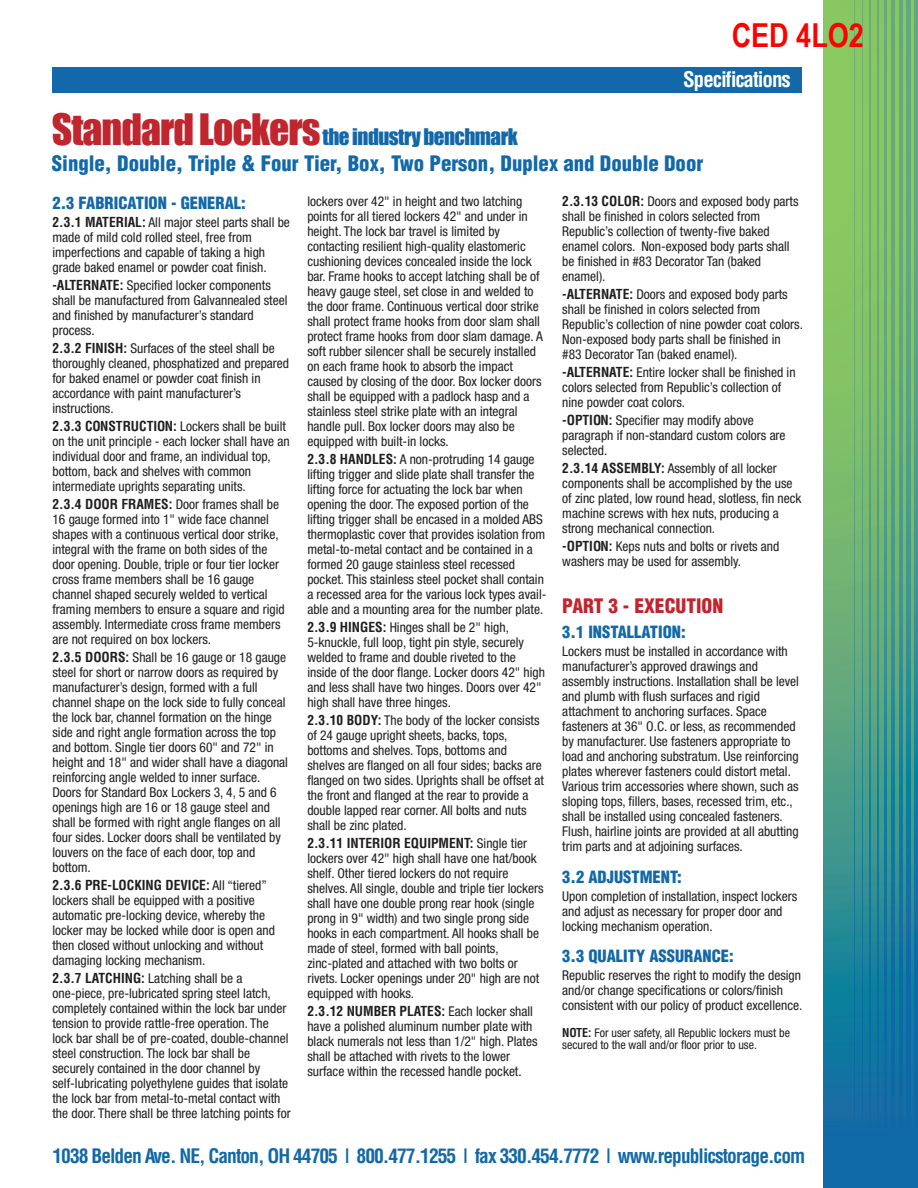
<style>
.page{position:relative;width:918px;height:1188px;background:#fff}
.page>*{position:absolute;margin:0;border:0;box-sizing:border-box;transform-origin:0 0}
.t1{font:700 33px "Arial Narrow";color:#f00}
.t2{font:21px "Impact";letter-spacing:-.025em;color:#1268a8}
.t3{font:700 condensed 21px "Helvetica";letter-spacing:-.05em;color:#fff}
.t4{font:900 condensed 20.85px "Helvetica";color:#1268a8}
.t5{font:700 condensed 19.5px "Helvetica";letter-spacing:-.05em;color:#1268a8}
.t6{font:900 condensed 19.5px "Helvetica";color:#c1252d}
.t7{font:900 condensed 16.5px "Helvetica";color:#1268a8}
.t8{font:condensed 13.5px/15px "Helvetica Neue";color:#201d1e}
.t9{font:700 condensed 13.5px "Helvetica";color:#201d1e}
.t10{font:condensed 12px/12px "Helvetica Neue";color:#201d1e}
.s1{font-size:39.75px;color:#c1252d}
.s2{font-family:"Helvetica";font-weight:700}
.s3{font-family:"Helvetica Neue";font-weight:400}
</style>
<div class="page">
<svg style="left:846px;top:0;width:72px;height:1188px"></svg>
<svg style="left:823px;top:0;width:8px;height:1188px"></svg>
<svg style="left:831px;top:0;width:8px;height:1188px"></svg>
<svg style="left:839px;top:0;width:7px;height:1188px"></svg>
<svg style="left:847px;top:0;width:7px;height:1188px"></svg>
<svg style="left:855px;top:0;width:6px;height:1188px"></svg>
<svg style="left:863px;top:0;width:6px;height:1188px"></svg>
<svg style="left:872px;top:0;width:4px;height:1188px"></svg>
<svg style="left:879px;top:0;width:4px;height:1188px"></svg>
<svg style="left:887px;top:0;width:4px;height:1188px"></svg>
<svg style="left:895px;top:0;width:4px;height:1188px"></svg>
<hr style="left:904px;top:0;width:2px;height:1188px;background:#fff">
<hr style="left:912px;top:0;width:1px;height:1188px;background:#fff">
<div style="left:52px;top:68px;width:750px;height:25px;background:#1268a8"></div>
<h1 class="t1" style="left:732px;top:10px;width:134px">CED 4LO2</h1>
<h2 class="t2" style="left:52px;top:128px;width:467px"><span class="s1">Standard Lockers</span> the industry benchmark</h2>
<h2 class="t3" style="left:683px;top:71px;width:109px">Specifications</h2>
<h3 class="t4" style="left:52px;top:155px;width:653px">Single, Double, Triple &amp; Four Tier, Box, Two Person, Duplex and Double Door</h3>
<p class="t7" style="left:52px;top:196px;width:195px">2.3 FABRICATION - GENERAL:</p>
<p class="t8" style="left:52px;top:215px;width:239px"><span class="s2">2.3.1 MATERIAL:</span> All major steel parts shall be made of mild cold rolled steel, free from imperfections and capable of taking a high grade baked enamel or powder coat finish.</p>
<p class="t8" style="left:52px;top:278px;width:237px"><span class="s2">-ALTERNATE:</span> Specified locker components shall be manufactured from Galvannealed steel and finished by manufacturer’s standard process.</p>
<p class="t8" style="left:52px;top:341px;width:238px"><span class="s2">2.3.2 FINISH:</span> Surfaces of the steel shall be thoroughly cleaned, phosphatized and prepared for baked enamel or powder coat finish in accordance with paint manufacturer’s instructions.</p>
<p class="t8" style="left:52px;top:419px;width:239px"><span class="s2">2.3.3 CONSTRUCTION:</span> Lockers shall be built on the unit principle - each locker shall have an individual door and frame, an individual top, bottom, back and shelves with common intermediate uprights separating units.</p>
<p class="t8" style="left:52px;top:497px;width:234px"><span class="s2">2.3.4 DOOR FRAMES:</span> Door frames shall be 16 gauge formed into 1" wide face channel shapes with a continuous vertical door strike, integral with the frame on both sides of the door opening. Double, triple or four tier locker cross frame members shall be 16 gauge channel shaped securely welded to vertical framing members to ensure a square and rigid assembly. Intermediate cross frame members are not required on box lockers.</p>
<p class="t8" style="left:52px;top:650px;width:237px"><span class="s2">2.3.5 DOORS:</span> Shall be 16 gauge or 18 gauge steel for short or narrow doors as required by manufacturer’s design, formed with a full channel shape on the lock side to fully conceal the lock bar, channel formation on the hinge side and right angle formation across the top and bottom. Single tier doors 60" and 72" in height and 18" and wider shall have a diagonal reinforcing angle welded to inner surface.<br>Doors for Standard Box Lockers 3, 4, 5 and 6 openings high are 16 or 18 gauge steel and shall be formed with right angle flanges on all four sides. Locker doors shall be ventilated by louvers on the face of each door, top and bottom.</p>
<p class="t9" style="left:52px;top:879px;width:216px">2.3.6 PRE-LOCKING DEVICE: <span class="s3">All “tiered”</span></p>
<p class="t8" style="left:52px;top:893px;width:224px">lockers shall be equipped with a positive automatic pre-locking device, whereby the locker may be locked while door is open and then closed without unlocking and without damaging locking mechanism.</p>
<p class="t8" style="left:52px;top:971px;width:240px"><span class="s2">2.3.7 LATCHING:</span> Latching shall be a one-piece, pre-lubricated spring steel latch, completely contained within the lock bar under tension to provide rattle-free operation. The lock bar shall be of pre-coated, double-channel steel construction. The lock bar shall be securely contained in the door channel by self-lubricating polyethylene guides that isolate the lock bar from metal-to-metal contact with the door. There shall be three latching points for</p>
<h3 class="t5" style="left:52px;top:1148px;width:754px">1038 Belden Ave. NE, Canton, OH 44705 | 800.477.1255 | fax 330.454.7772 | www.republicstorage.com</h3>
<p class="t8" style="left:562px;top:195px;width:238px"><span class="s2">2.3.13 COLOR:</span> Doors and exposed body parts shall be finished in colors selected from Republic’s collection of twenty-five baked enamel colors. Non-exposed body parts shall be finished in #83 Decorator Tan (baked enamel).</p>
<p class="t8" style="left:562px;top:288px;width:242px"><span class="s2">-ALTERNATE:</span> Doors and exposed body parts shall be finished in colors selected from Republic’s collection of nine powder coat colors.<br>Non-exposed body parts shall be finished in #83 Decorator Tan (baked enamel).</p>
<p class="t8" style="left:562px;top:366px;width:235px"><span class="s2">-ALTERNATE:</span> Entire locker shall be finished in colors selected from Republic’s collection of nine powder coat colors.</p>
<p class="t8" style="left:562px;top:414px;width:225px"><span class="s2">-OPTION:</span> Specifier may modify above paragraph if non-standard custom colors are selected.</p>
<p class="t8" style="left:562px;top:462px;width:241px"><span class="s2">2.3.14 ASSEMBLY:</span> Assembly of all locker components shall be accomplished by the use of zinc plated, low round head, slotless, fin neck machine screws with hex nuts, producing a strong mechanical connection.</p>
<p class="t8" style="left:562px;top:540px;width:219px"><span class="s2">-OPTION:</span> Keps nuts and bolts or rivets and washers may be used for assembly.</p>
<h3 class="t6" style="left:562px;top:598px;width:162px">PART 3 - EXECUTION</h3>
<p class="t7" style="left:562px;top:626px;width:125px">3.1 INSTALLATION:</p>
<p class="t8" style="left:562px;top:645px;width:238px">Lockers must be installed in accordance with manufacturer’s approved drawings and assembly instructions. Installation shall be level and plumb with flush surfaces and rigid attachment to anchoring surfaces. Space fasteners at 36" O.C. or less, as recommended by manufacturer. Use fasteners appropriate to load and anchoring substratum. Use reinforcing plates wherever fasteners could distort metal.<br>Various trim accessories where shown, such as sloping tops, fillers, bases, recessed trim, etc., shall be installed using concealed fasteners.<br>Flush, hairline joints are provided at all abutting trim parts and at adjoining surfaces.</p>
<p class="t7" style="left:562px;top:870px;width:121px">3.2 ADJUSTMENT:</p>
<p class="t8" style="left:562px;top:890px;width:237px">Upon completion of installation, inspect lockers and adjust as necessary for proper door and locking mechanism operation.</p>
<p class="t7" style="left:562px;top:950px;width:173px">3.3 QUALITY ASSURANCE:</p>
<p class="t8" style="left:562px;top:969px;width:242px">Republic reserves the right to modify the design and/or change specifications or colors/finish consistent with our policy of product excellence.</p>
<p class="t10" style="left:562px;top:1028px;width:229px"><span class="s2">NOTE:</span> For user safety, all Republic lockers must be secured to the wall and/or floor prior to use.</p>
<p class="t8" style="left:307px;top:195px;width:237px">lockers over 42" in height and two latching points for all tiered lockers 42" and under in height. The lock bar travel is limited by contacting resilient high-quality elastomeric cushioning devices concealed inside the lock bar. Frame hooks to accept latching shall be of heavy gauge steel, set close in and welded to the door frame. Continuous vertical door strike shall protect frame hooks from door slam shall protect frame hooks from door slam damage. A soft rubber silencer shall be securely installed on each frame hook to absorb the impact caused by closing of the door. Box locker doors shall be equipped with a padlock hasp and a stainless steel strike plate with an integral handle pull. Box locker doors may also be equipped with built-in locks.</p>
<p class="t8" style="left:307px;top:453px;width:241px"><span class="s2">2.3.8 HANDLES:</span> A non-protruding 14 gauge lifting trigger and slide plate shall transfer the lifting force for actuating the lock bar when opening the door. The exposed portion of the lifting trigger shall be encased in a molded ABS thermoplastic cover that provides isolation from metal-to-metal contact and be contained in a formed 20 gauge stainless steel recessed pocket. This stainless steel pocket shall contain a recessed area for the various lock types avail&shy;able and a mounting area for the number plate.</p>
<p class="t8" style="left:307px;top:621px;width:239px"><span class="s2">2.3.9 HINGES:</span> Hinges shall be 2" high, 5-knuckle, full loop, tight pin style, securely welded to frame and double riveted to the inside of the door flange. Locker doors 42" high and less shall have two hinges. Doors over 42" high shall have three hinges.</p>
<p class="t8" style="left:307px;top:714px;width:238px"><span class="s2">2.3.10 BODY:</span> The body of the locker consists of 24 gauge upright sheets, backs, tops, bottoms and shelves. Tops, bottoms and shelves are flanged on all four sides; backs are flanged on two sides. Uprights shall be offset at the front and flanged at the rear to provide a double lapped rear corner. All bolts and nuts shall be zinc plated.</p>
<p class="t9" style="left:307px;top:837px;width:221px">2.3.11 INTERIOR EQUIPMENT: <span class="s3">Single tier</span></p>
<p class="t8" style="left:307px;top:852px;width:238px">lockers over 42" high shall have one hat/book shelf. Other tiered lockers do not require shelves. All single, double and triple tier lockers shall have one double prong rear hook (single prong in 9" width) and two single prong side hooks in each compartment. All hooks shall be made of steel, formed with ball points, zinc-plated and attached with two bolts or rivets. Locker openings under 20" high are not equipped with hooks.</p>
<p class="t9" style="left:307px;top:1005px;width:227px">2.3.12 NUMBER PLATES: <span class="s3">Each locker shall</span></p>
<p class="t8" style="left:307px;top:1020px;width:232px">have a polished aluminum number plate with black numerals not less than 1/2" high. Plates shall be attached with rivets to the lower surface within the recessed handle pocket.</p>
</div>
